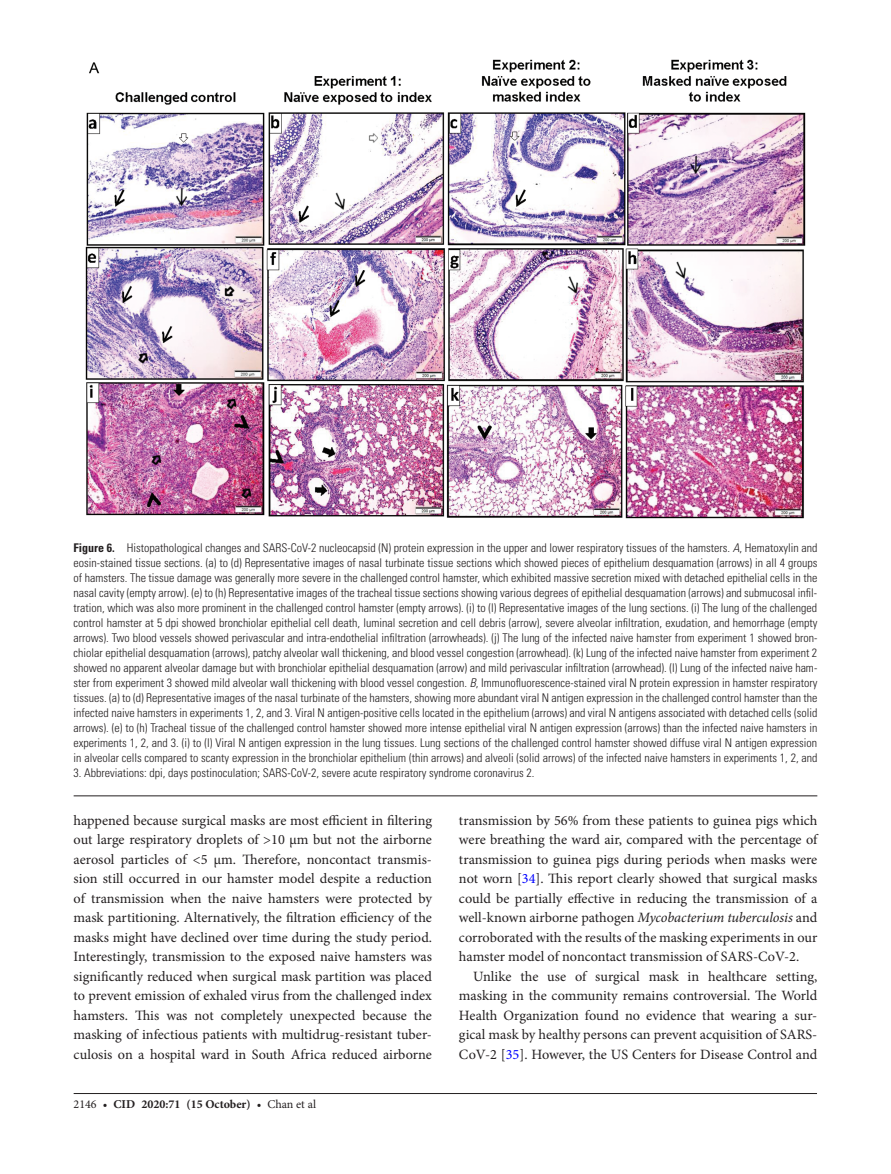
<style>
.page{position:relative;width:891px;height:1174px;background:#fff}
.page>*{position:absolute;margin:0;border:0;box-sizing:border-box;transform-origin:0 0}
.t1{font:14.25px/19.5px "Minion Pro";color:#231f20;text-align:justify}
.t2{font:300 condensed 12px/15px "Univers LT Std";color:#231f20;text-align:justify}
.t3{font:700 12px "Minion Pro";color:#231f20}
.s1{font-weight:700}
.s2{font-style:italic}
.s3{color:#00f}
.s4{font-weight:400}
</style>
<div class="page">
<hr style="left:74px;top:1093px;width:743px;height:1px;background:#231f20">
<hr style="left:74px;top:795px;width:743px;height:1px;background:#231f20">
<img style="left:86px;top:59px;width:719px;height:460px">
<p class="t2" style="left:74px;top:541px;width:745px"><span class="s1">Figure 6.</span> Histopathological changes and SARS-CoV-2 nucleocapsid (N) protein expression in the upper and lower respiratory tissues of the hamsters. <span class="s2">A</span>, Hematoxylin and eosin-stained tissue sections. (a) to (d) Representative images of nasal turbinate tissue sections which showed pieces of epithelium desquamation (arrows) in all 4 groups of hamsters. The tissue damage was generally more severe in the challenged control hamster, which exhibited massive secretion mixed with detached epithelial cells in the nasal cavity (empty arrow). (e) to (h) Representative images of the tracheal tissue sections showing various degrees of epithelial desquamation (arrows) and submucosal infil&shy;tration, which was also more prominent in the challenged control hamster (empty arrows). (i) to (l) Representative images of the lung sections. (i) The lung of the challenged control hamster at 5 dpi showed bronchiolar epithelial cell death, luminal secretion and cell debris (arrow), severe alveolar infiltration, exudation, and hemorrhage (empty arrows). Two blood vessels showed perivascular and intra-endothelial infiltration (arrowheads). (j) The lung of the infected naive hamster from experiment 1 showed bron&shy;chiolar epithelial desquamation (arrows), patchy alveolar wall thickening, and blood vessel congestion (arrowhead). (k) Lung of the infected naive hamster from experiment 2 showed no apparent alveolar damage but with bronchiolar epithelial desquamation (arrow) and mild perivascular infiltration (arrowhead). (l) Lung of the infected naive ham&shy;ster from experiment 3 showed mild alveolar wall thickening with blood vessel congestion. <span class="s2">B</span>, Immunofluorescence-stained viral N protein expression in hamster respiratory tissues. (a) to (d) Representative images of the nasal turbinate of the hamsters, showing more abundant viral N antigen expression in the challenged control hamster than the infected naive hamsters in experiments 1, 2, and 3. Viral N antigen-positive cells located in the epithelium (arrows) and viral N antigens associated with detached cells (solid arrows). (e) to (h) Tracheal tissue of the challenged control hamster showed more intense epithelial viral N antigen expression (arrows) than the infected naive hamsters in experiments 1, 2, and 3. (i) to (l) Viral N antigen expression in the lung tissues. Lung sections of the challenged control hamster showed diffuse viral N antigen expression in alveolar cells compared to scanty expression in the bronchiolar epithelium (thin arrows) and alveoli (solid arrows) of the infected naive hamsters in experiments 1, 2, and</p>
<p class="t2" style="left:74px;top:766px;width:462px">3. Abbreviations: dpi, days postinoculation; SARS-CoV-2, severe acute respiratory syndrome coronavirus 2.</p>
<p class="t1" style="left:74px;top:811px;width:360px">happened because surgical masks are most efficient in filtering out large respiratory droplets of &gt;10 µm but not the airborne aerosol particles of &lt;5 µm. Therefore, noncontact transmis&shy;sion still occurred in our hamster model despite a reduction of transmission when the naive hamsters were protected by mask partitioning. Alternatively, the filtration efficiency of the masks might have declined over time during the study period.<br>Interestingly, transmission to the exposed naive hamsters was significantly reduced when surgical mask partition was placed to prevent emission of exhaled virus from the challenged index hamsters. This was not completely unexpected because the masking of infectious patients with multidrug-resistant tuber&shy;culosis on a hospital ward in South Africa reduced airborne</p>
<p class="t1" style="left:459px;top:811px;width:360px">transmission by 56% from these patients to guinea pigs which were breathing the ward air, compared with the percentage of transmission to guinea pigs during periods when masks were not worn [<span class="s3">34</span>]. This report clearly showed that surgical masks could be partially effective in reducing the transmission of a well-known airborne pathogen <span class="s2">Mycobacterium tuberculosis</span> and corroborated with the results of the masking experiments in our hamster model of noncontact transmission of SARS-CoV-2.</p>
<p class="t1" style="left:459px;top:967px;width:360px;text-indent:14px">Unlike the use of surgical mask in healthcare setting, masking in the community remains controversial. The World Health Organization found no evidence that wearing a sur&shy;gical mask by healthy persons can prevent acquisition of SARS-CoV-2 [<span class="s3">35</span>]. However, the US Centers for Disease Control and</p>
<p class="t3" style="left:74px;top:1095px;width:244px"><span class="s4">2146 •</span> cid 2020:71 (15 October) <span class="s4">• Chan et al</span></p>
</div>
